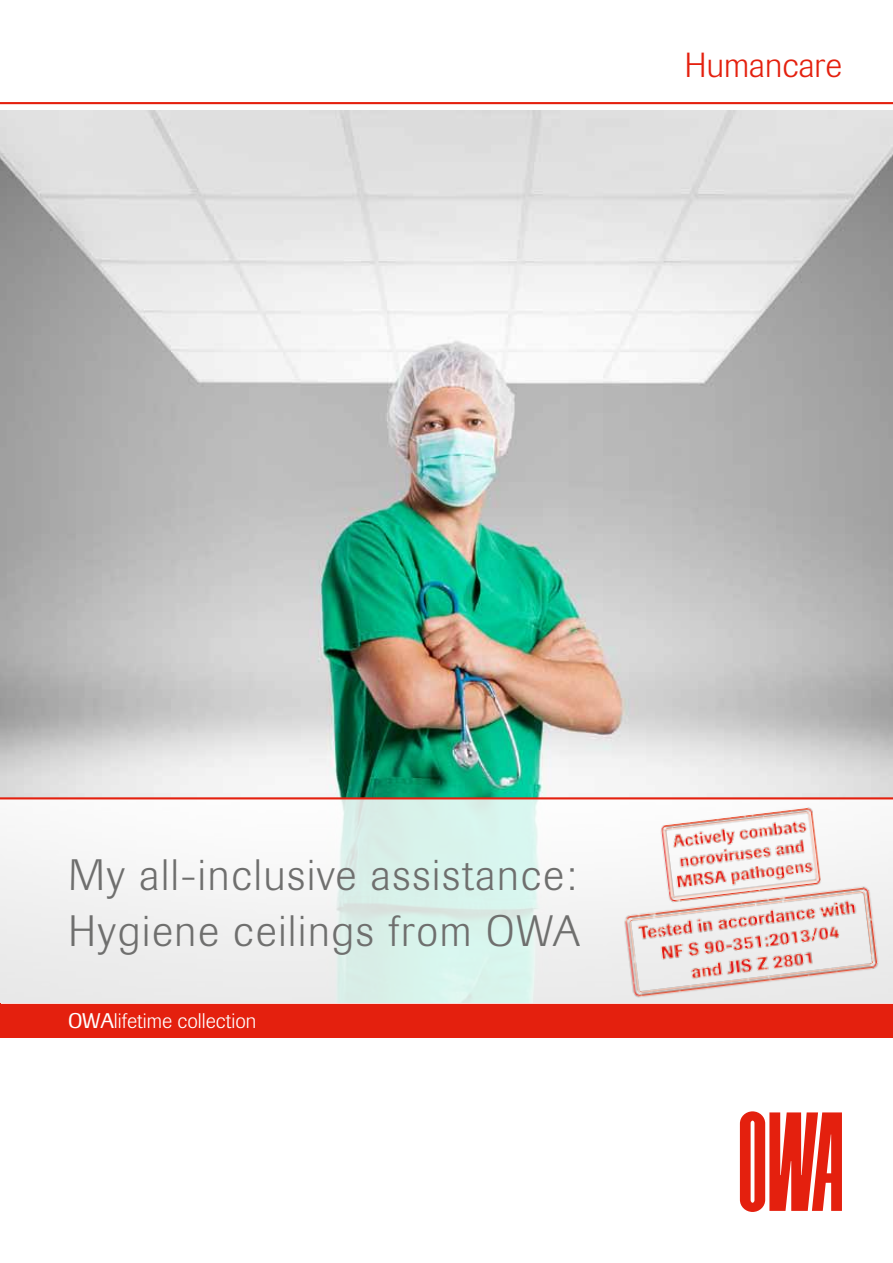
<style>
.page{position:relative;width:893px;height:1263px;background:#fff}
.page>*{position:absolute;margin:0;border:0;box-sizing:border-box;transform-origin:0 0}
.t1{font:300 43.5px/56.6px "Imago Pro";letter-spacing:.04em;color:#6f6f6e}
.t2{font:300 34.5px "Imago Pro";color:#e4200e}
.t3{font:300 21px "Imago Pro";color:#fff}
.s1{font-weight:400}
</style>
<div class="page">
<img style="left:0;top:111px;width:893px;height:686px">
<div style="left:0;top:1003px;width:893px;height:34px;background:#e4200e"></div>
<hr style="left:0;top:102px;width:893px;height:2px;background:#e4200e">
<svg style="left:740px;top:1111px;width:102px;height:101px"></svg>
<svg style="left:0;top:799px;width:893px;height:204px"></svg>
<img style="left:619px;top:881px;width:270px;height:123px">
<img style="left:644px;top:794px;width:189px;height:117px">
<hr style="left:0;top:797px;width:893px;height:2px;background:#e4200e">
<p class="t2" style="left:685px;top:42px;width:159px">Humancare</p>
<p class="t1" style="left:68px;top:845px;width:514px">My all-inclusive assistance:<br>Hygiene ceilings from OWA</p>
<p class="t3" style="left:68px;top:1007px;width:190px"><span class="s1">OWA</span>lifetime collection</p>
</div>
